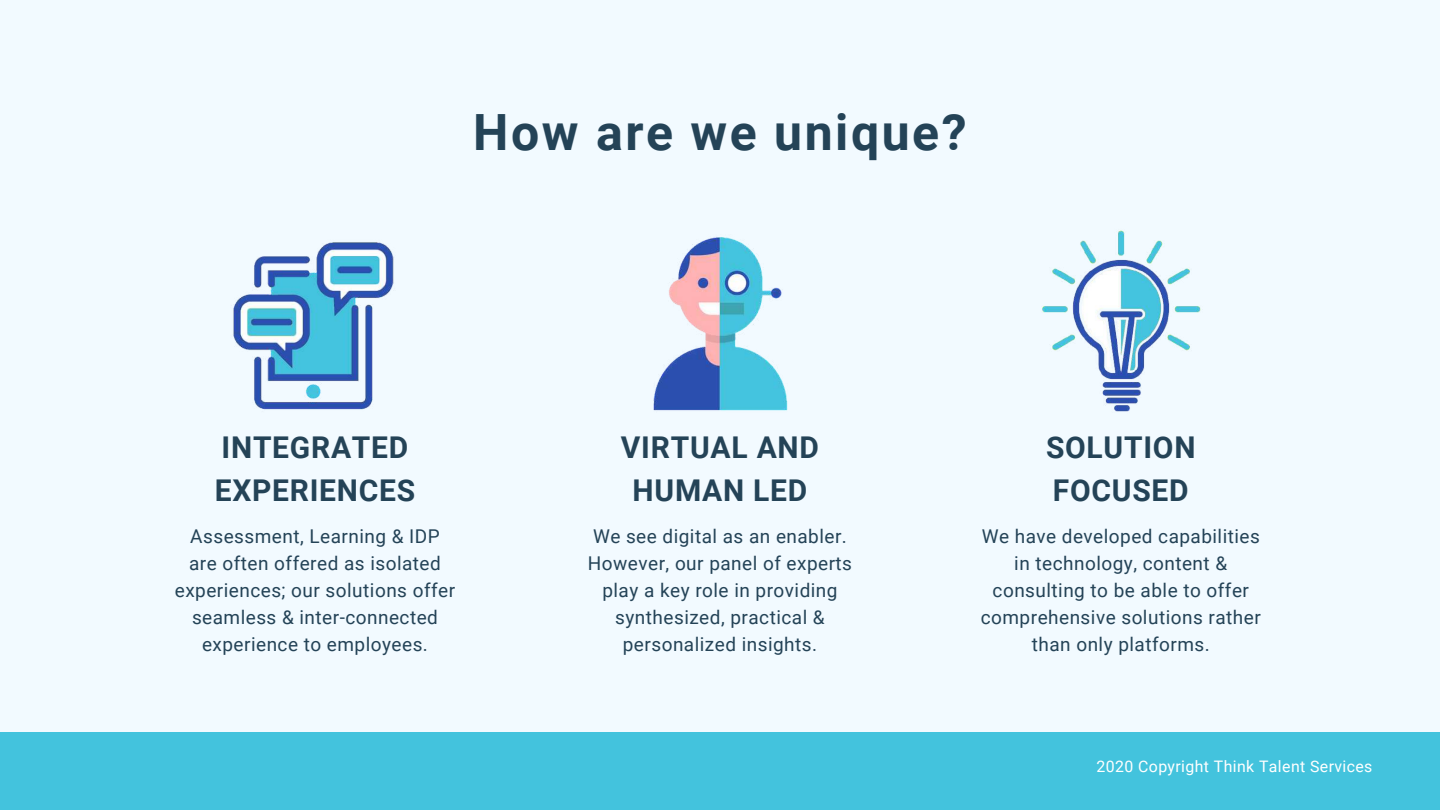
<style>
.page{position:relative;width:1440px;height:810px;background:#f2faff}
.page>*{position:absolute;margin:0;border:0;box-sizing:border-box;transform-origin:0 0}
.t1{font:700 50px "Roboto";letter-spacing:.05em;color:#244357}
.t2{font:700 30px/43.5px "Roboto";letter-spacing:.025em;color:#244357}
.t3{font:19px/27px "Roboto";letter-spacing:.025em;color:#244357;text-align:center}
.t4{font:15.9px "Roboto";letter-spacing:.025em;color:#fff}
</style>
<div class="page">
<div style="left:0;top:733px;width:1440px;height:77px;background:#43c3dd"></div>
<img style="left:1042px;top:230px;width:159px;height:182px">
<img style="left:653px;top:237px;width:135px;height:174px">
<img style="left:233px;top:242px;width:161px;height:168px">
<h1 class="t1" style="left:473px;top:103px;width:495px">How are we unique?</h1>
<h2 class="t2" style="left:215px;top:426px;width:202px">INTEGRATED<br>EXPERIENCES</h2>
<p class="t3" style="left:175px;top:523px;width:282px">Assessment, Learning &amp; IDP are often offered as isolated experiences; our solutions offer seamless &amp; inter-connected experience to employees.</p>
<h2 class="t2" style="left:621px;top:426px;width:200px;text-align:center">VIRTUAL AND<br>HUMAN LED</h2>
<p class="t3" style="left:588px;top:523px;width:266px">We see digital as an enabler.<br>However, our panel of experts play a key role in providing synthesized, practical &amp; personalized insights.</p>
<h2 class="t2" style="left:1046px;top:426px;width:151px">SOLUTION<br>FOCUSED</h2>
<p class="t3" style="left:981px;top:523px;width:281px">We have developed capabilities in technology, content &amp; consulting to be able to offer comprehensive solutions rather than only platforms.</p>
<p class="t4" style="left:1097px;top:757px;width:277px">2020 Copyright Think Talent Services</p>
</div>
